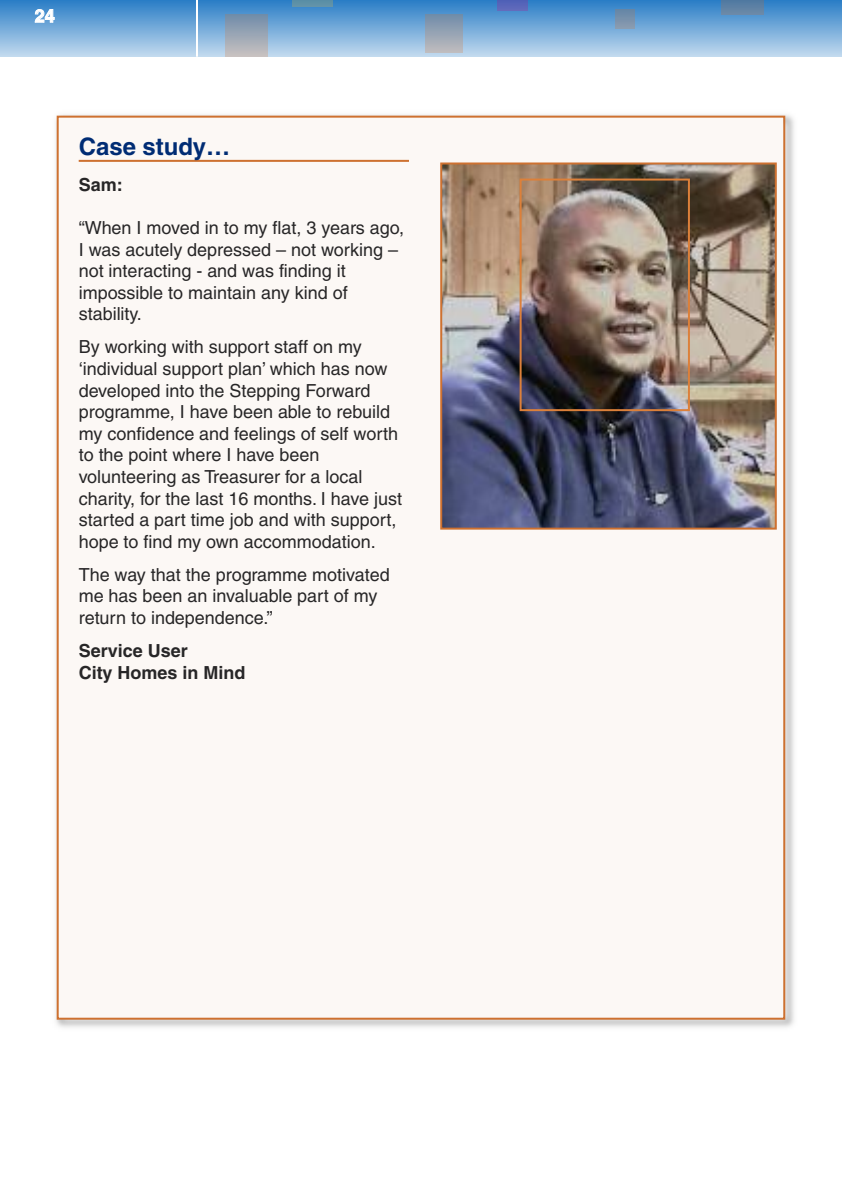
<style>
.page{position:relative;width:842px;height:1191px;background:#fff}
.page>*{position:absolute;margin:0;border:0;box-sizing:border-box;transform-origin:0 0}
.t1{font:700 24px "Helvetica";color:#002c74}
.t2{font:18px/21.6px "Helvetica";color:#272627}
.t3{font:700 18px/21.6px "Helvetica";color:#272627}
.t4{font:700 18px "Helvetica";color:#fff}
</style>
<div class="page">
<div style="left:0;top:0;width:842px;height:57px;background:linear-gradient(to bottom,#2a7dc5,#c3daef)"></div>
<hr style="left:196px;top:0;width:2px;height:57px;background:#fff">
<img style="left:721px;top:0;width:42px;height:15px">
<img style="left:497px;top:0;width:30px;height:11px">
<img style="left:616px;top:10px;width:18px;height:18px">
<img style="left:292px;top:0;width:41px;height:7px">
<img style="left:425px;top:15px;width:38px;height:37px">
<img style="left:225px;top:15px;width:42px;height:42px">
<img style="left:55px;top:114px;width:739px;height:914px">
<div style="left:59px;top:118px;width:724px;height:899px;background:#fcf8f5"></div>
<hr style="left:79px;top:160px;width:330px;height:2px;background:#ce7130">
<img style="left:443px;top:165px;width:331px;height:361px">
<div style="left:440px;top:162px;width:337px;height:367px;border:2px solid #ce7130"></div>
<div style="left:520px;top:178px;width:170px;height:233px;border:2px solid #dc803a"></div>
<p class="t4" style="left:35px;top:9px;width:22px">24</p>
<h1 class="t1" style="left:79px;top:138px;width:153px">Case study…</h1>
<p class="t3" style="left:79px;top:175px;width:45px">Sam:</p>
<p class="t2" style="left:79px;top:218px;width:327px">“When I moved in to my flat, 3 years ago,<br>I was acutely depressed – not working – not interacting - and was finding it impossible to maintain any kind of stability.</p>
<p class="t2" style="left:79px;top:338px;width:325px">By working with support staff on my ‘individual support plan’ which has now developed into the Stepping Forward programme, I have been able to rebuild my confidence and feelings of self worth to the point where I have been volunteering as Treasurer for a local charity, for the last 16 months. I have just started a part time job and with support, hope to find my own accommodation.</p>
<p class="t2" style="left:79px;top:565px;width:312px">The way that the programme motivated me has been an invaluable part of my return to independence.”</p>
<p class="t3" style="left:79px;top:641px;width:168px">Service User<br>City Homes in Mind</p>
</div>
